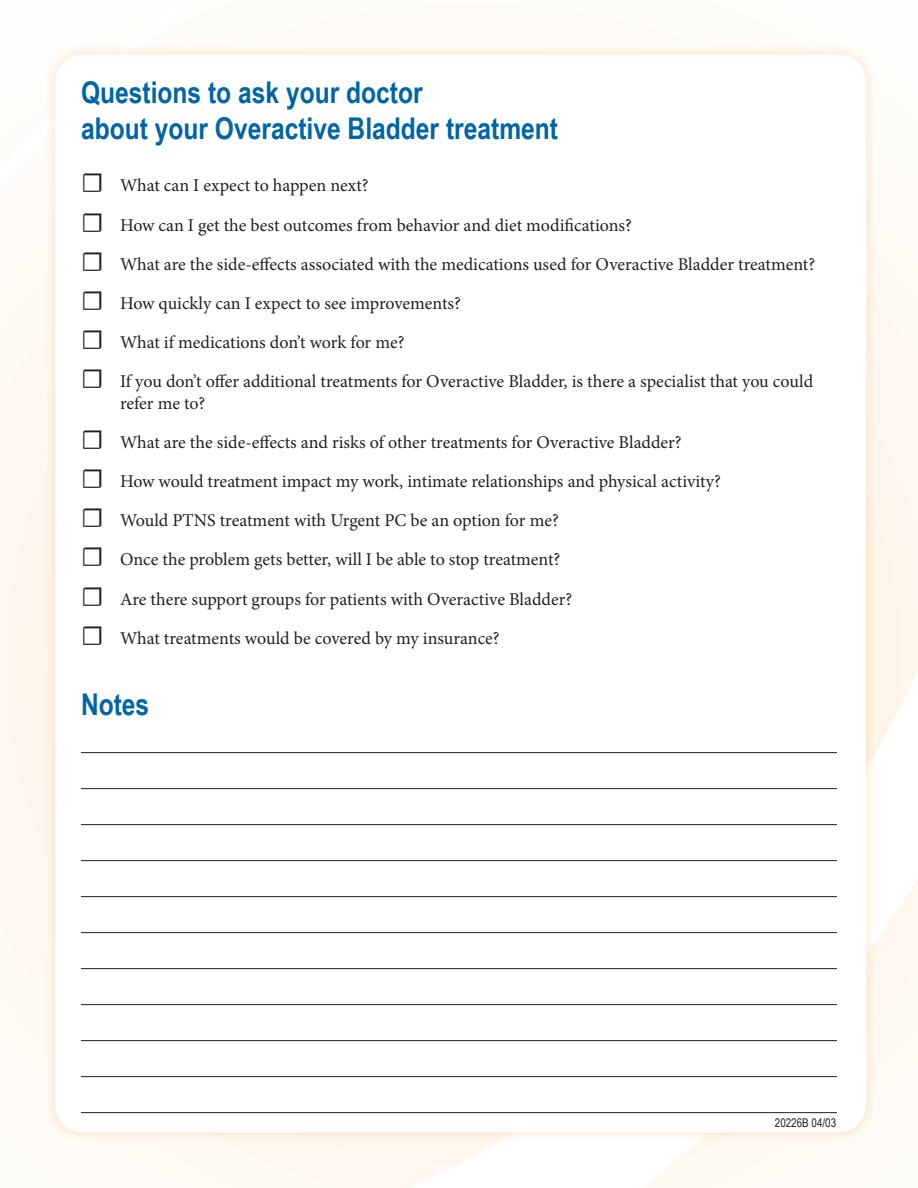
<style>
.page{position:relative;width:918px;height:1188px;background:#fff}
.page>*{position:absolute;margin:0;border:0;box-sizing:border-box;transform-origin:0 0}
.t1{font:700 30px/36px "Arial Narrow";color:#0065a4}
.t2{font:18px/39.2px "Minion Pro";color:#231f20}
.t3{font:12px "Arial Narrow";color:#231f20}
.s1{font-size:27px}
</style>
<div class="page">
<hr style="left:81px;top:752px;width:756px;height:1px;background:#231f20">
<hr style="left:81px;top:788px;width:756px;height:1px;background:#231f20">
<hr style="left:81px;top:824px;width:756px;height:1px;background:#231f20">
<hr style="left:81px;top:860px;width:756px;height:1px;background:#231f20">
<hr style="left:81px;top:896px;width:756px;height:1px;background:#231f20">
<hr style="left:81px;top:932px;width:756px;height:1px;background:#231f20">
<hr style="left:81px;top:968px;width:756px;height:1px;background:#231f20">
<hr style="left:81px;top:1004px;width:756px;height:1px;background:#231f20">
<hr style="left:81px;top:1040px;width:756px;height:1px;background:#231f20">
<hr style="left:81px;top:1076px;width:756px;height:1px;background:#231f20">
<hr style="left:81px;top:1112px;width:756px;height:1px;background:#231f20">
<h1 class="t1" style="left:81px;top:73px;width:479px">Questions to ask your doctor<br>about your Overactive Bladder treatment</h1>
<p class="t2" style="left:81px;top:166px;width:736px"><span class="s1">☐</span> What can I expect to happen next?<br><span class="s1">☐</span> How can I get the best outcomes from behavior and diet modifications?<br><span class="s1">☐</span> What are the side-effects associated with the medications used for Overactive Bladder treatment? <span class="s1">☐</span> How quickly can I expect to see improvements?<br><span class="s1">☐</span> What if medications don’t work for me?<br><span class="s1">☐</span> If you don’t offer additional treatments for Overactive Bladder, is there a specialist that you could</p>
<p class="t2" style="left:81px;top:384px;width:641px;text-indent:39px">refer me to?<br><span class="s1">☐</span> What are the side-effects and risks of other treatments for Overactive Bladder?<br><span class="s1">☐</span> How would treatment impact my work, intimate relationships and physical activity? <span class="s1">☐</span> Would PTNS treatment with Urgent PC be an option for me?<br><span class="s1">☐</span> Once the problem gets better, will I be able to stop treatment?<br><span class="s1">☐</span> Are there support groups for patients with Overactive Bladder?<br><span class="s1">☐</span> What treatments would be covered by my insurance?</p>
<h1 class="t1" style="left:81px;top:685px;width:70px">Notes</h1>
<p class="t3" style="left:775px;top:1114px;width:63px">20226B 04/03</p>
</div>
